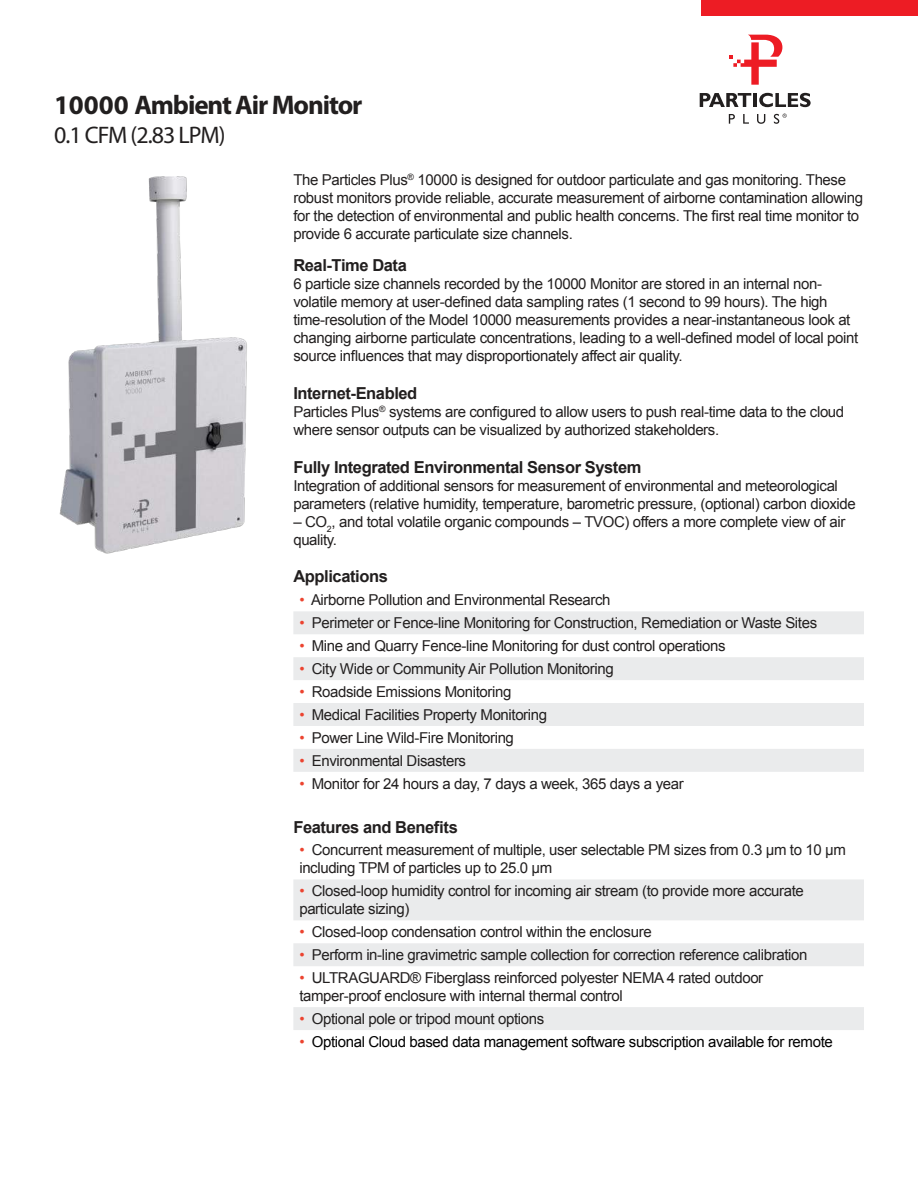
<style>
.page{position:relative;width:918px;height:1188px;background:#fff}
.page>*{position:absolute;margin:0;border:0;box-sizing:border-box;transform-origin:0 0}
.t1{font:700 27px "Myriad Pro";letter-spacing:-.04em;color:#221f1f}
.t2{font:24px "Myriad Pro";letter-spacing:-.04em;color:#221f1f}
.t3{font:700 16.5px "Arial";letter-spacing:-.025em;color:#221f1f}
.t4{font:15px/18px "Arial";letter-spacing:-.025em;color:#221f1f}
.t5{font:15px "Arial";letter-spacing:-.025em;color:#000}
.s1{color:#ec432f}
</style>
<div class="page">
<img style="left:59px;top:176px;width:188px;height:378px">
<svg style="left:729px;top:35px;width:53px;height:50px"></svg>
<svg style="left:729px;top:114px;width:6px;height:10px"></svg>
<svg style="left:743px;top:114px;width:6px;height:10px"></svg>
<svg style="left:757px;top:114px;width:8px;height:10px"></svg>
<svg style="left:774px;top:114px;width:13px;height:10px"></svg>
<svg style="left:700px;top:93px;width:51px;height:14px"></svg>
<hr style="left:753px;top:93px;width:4px;height:14px;background:#221f1f">
<svg style="left:759px;top:93px;width:52px;height:14px"></svg>
<div style="left:701px;top:0;width:217px;height:15px;background:#ed1c24"></div>
<svg style="left:293px;top:611px;width:571px;height:161px;fill:#eaebec"></svg>
<svg style="left:293px;top:879px;width:571px;height:151px;fill:#eaebec"></svg>
<h1 class="t1" style="left:54px;top:89px;width:310px">10000 Ambient Air Monitor</h1>
<h2 class="t2" style="left:54px;top:126px;width:173px">0.1 CFM (2.83 LPM)</h2>
<p class="t4" style="left:293px;top:172px;width:571px">The Particles Plus<sup>®</sup> 10000 is designed for outdoor particulate and gas monitoring. These robust monitors provide reliable, accurate measurement of airborne contamination allowing for the detection of environmental and public health concerns. The 昀椀rst real time monitor to provide 6 accurate particulate size channels.</p>
<p class="t3" style="left:293px;top:259px;width:115px">Real-Time Data</p>
<p class="t4" style="left:293px;top:276px;width:566px">6 particle size channels recorded by the 10000 Monitor are stored in an internal non&shy;volatile memory at user-de昀椀ned data sampling rates (1 second to 99 hours). The high time-resolution of the Model 10000 measurements provides a near-instantaneous look at changing airborne particulate concentrations, leading to a well-de昀椀ned model of local point source in昀氀uences that may disproportionately affect air quality.</p>
<p class="t3" style="left:293px;top:387px;width:125px">Internet-Enabled</p>
<p class="t4" style="left:293px;top:404px;width:552px">Particles Plus<sup>®</sup> systems are con昀椀gured to allow users to push real-time data to the cloud where sensor outputs can be visualized by authorized stakeholders.</p>
<p class="t3" style="left:293px;top:461px;width:350px">Fully Integrated Environmental Sensor System</p>
<p class="t4" style="left:293px;top:478px;width:564px">Integration of additional sensors for measurement of environmental and meteorological parameters (relative humidity, temperature, barometric pressure, (optional) carbon dioxide</p>
<p class="t4" style="left:293px;top:514px;width:553px">– CO<sub>2</sub>, and total volatile organic compounds – TVOC) offers a more complete view of air quality.</p>
<p class="t3" style="left:293px;top:570px;width:96px">Applications</p>
<p class="t4" style="left:299px;top:592px;width:313px"><span class="s1">•</span> Airborne Pollution and Environmental Research</p>
<p class="t4" style="left:299px;top:615px;width:519px"><span class="s1">•</span> Perimeter or Fence-line Monitoring for Construction, Remediation or Waste Sites</p>
<p class="t4" style="left:299px;top:638px;width:428px"><span class="s1">•</span> Mine and Quarry Fence-line Monitoring for dust control operations</p>
<p class="t4" style="left:299px;top:661px;width:316px"><span class="s1">•</span> City Wide or Community Air Pollution Monitoring</p>
<p class="t4" style="left:299px;top:684px;width:214px"><span class="s1">•</span> Roadside Emissions Monitoring</p>
<p class="t4" style="left:299px;top:707px;width:249px"><span class="s1">•</span> Medical Facilities Property Monitoring</p>
<p class="t4" style="left:299px;top:730px;width:216px"><span class="s1">•</span> Power Line Wild-Fire Monitoring</p>
<p class="t4" style="left:299px;top:753px;width:168px"><span class="s1">•</span> Environmental Disasters</p>
<p class="t4" style="left:299px;top:776px;width:386px"><span class="s1">•</span> Monitor for 24 hours a day, 7 days a week, 365 days a year</p>
<p class="t3" style="left:293px;top:816px;width:166px">Features and Bene昀椀ts</p>
<p class="t4" style="left:299px;top:841px;width:548px"><span class="s1">•</span> Concurrent measurement of multiple, user selectable PM sizes from 0.3 μm to 10 µm including TPM of particles up to 25.0 µm</p>
<p class="t4" style="left:299px;top:882px;width:506px"><span class="s1">•</span> Closed-loop humidity control for incoming air stream (to provide more accurate particulate sizing)</p>
<p class="t4" style="left:299px;top:924px;width:354px"><span class="s1">•</span> Closed-loop condensation control within the enclosure</p>
<p class="t4" style="left:299px;top:947px;width:510px"><span class="s1">•</span> Perform in-line gravimetric sample collection for correction reference calibration</p>
<p class="t4" style="left:299px;top:970px;width:465px"><span class="s1">•</span> ULTRAGUARD® Fiberglass reinforced polyester NEMA 4 rated outdoor tamper-proof enclosure with internal thermal control</p>
<p class="t4" style="left:299px;top:1011px;width:246px"><span class="s1">•</span> Optional pole or tripod mount options</p>
<p class="t5" style="left:299px;top:1036px;width:535px"><span class="s1">•</span> Optional Cloud based data management software subscription available for remote</p>
</div>
